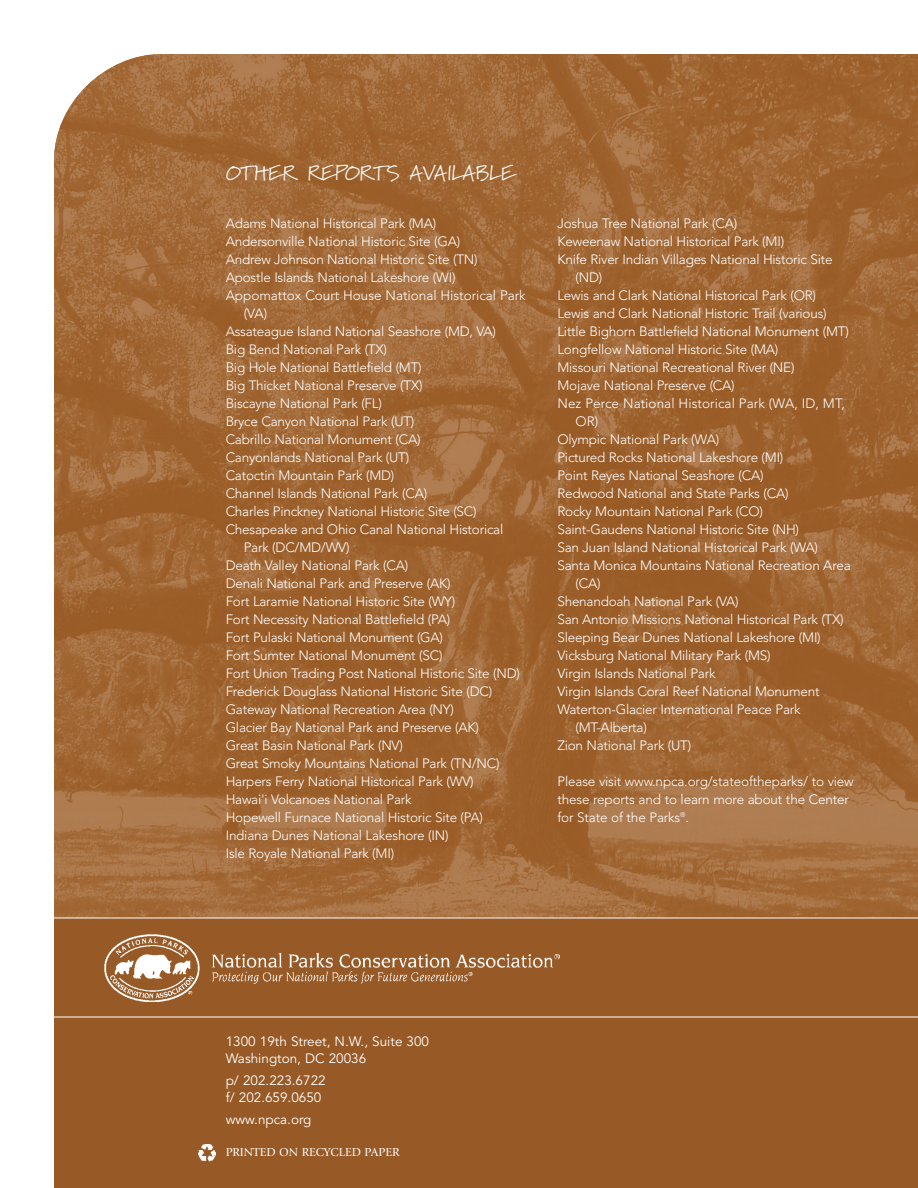
<style>
.page{position:relative;width:918px;height:1188px;background:#fff}
.page>*{position:absolute;margin:0;border:0;box-sizing:border-box;transform-origin:0 0}
.t1{font:21px "Marydale";color:#fff}
.t2{font:300 13.5px/18px "Avenir";letter-spacing:-.015em;color:#fff}
.t3{font:13.5px/17px "Avenir";color:#fff}
.t4{font:300 13.5px "Avenir";letter-spacing:.005em;color:#fff}
.t5{font:12px "Giovanni";color:#fff}
</style>
<div class="page">
<img style="left:54px;top:54px;width:864px;height:864px">
<div style="left:54px;top:918px;width:864px;height:270px;background:#975925"></div>
<img style="left:105px;top:934px;width:454px;height:67px">
<img style="left:198px;top:1144px;width:18px;height:17px">
<hr style="left:0;top:918px;width:918px;height:1px;background:#fff">
<hr style="left:0;top:1017px;width:918px;height:1px;background:#fff">
<h1 class="t1" style="left:226px;top:161px;width:291px">OTHER REPORTS AVAILABLE</h1>
<p class="t2" style="left:226px;top:214px;width:212px">Adams National Historical Park (MA)</p>
<p class="t2" style="left:226px;top:232px;width:236px">Andersonville National Historic Site (GA)</p>
<p class="t2" style="left:226px;top:250px;width:254px">Andrew Johnson National Historic Site (TN)</p>
<p class="t2" style="left:226px;top:268px;width:231px">Apostle Islands National Lakeshore (WI)</p>
<p class="t2" style="left:226px;top:286px;width:302px">Appomattox Court House National Historical Park</p>
<p class="t2" style="left:244px;top:304px;width:25px">(VA)</p>
<p class="t2" style="left:226px;top:322px;width:272px">Assateague Island National Seashore (MD, VA)</p>
<p class="t2" style="left:226px;top:340px;width:163px">Big Bend National Park (TX)</p>
<p class="t2" style="left:226px;top:358px;width:198px">Big Hole National Battlefield (MT)</p>
<p class="t2" style="left:226px;top:376px;width:198px">Big Thicket National Preserve (TX)</p>
<p class="t2" style="left:226px;top:394px;width:158px">Biscayne National Park (FL)</p>
<p class="t2" style="left:226px;top:412px;width:190px">Bryce Canyon National Park (UT)</p>
<p class="t2" style="left:226px;top:430px;width:196px">Cabrillo National Monument (CA)</p>
<p class="t2" style="left:226px;top:448px;width:185px">Canyonlands National Park (UT)</p>
<p class="t2" style="left:226px;top:466px;width:170px">Catoctin Mountain Park (MD)</p>
<p class="t2" style="left:226px;top:484px;width:203px">Channel Islands National Park (CA)</p>
<p class="t2" style="left:226px;top:502px;width:253px">Charles Pinckney National Historic Site (SC)</p>
<p class="t2" style="left:226px;top:520px;width:279px">Chesapeake and Ohio Canal National Historical</p>
<p class="t2" style="left:244px;top:538px;width:107px">Park (DC/MD/WV)</p>
<p class="t2" style="left:226px;top:556px;width:184px">Death Valley National Park (CA)</p>
<p class="t2" style="left:226px;top:574px;width:226px">Denali National Park and Preserve (AK)</p>
<p class="t2" style="left:226px;top:592px;width:231px">Fort Laramie National Historic Site (WY)</p>
<p class="t2" style="left:226px;top:610px;width:226px">Fort Necessity National Battlefield (PA)</p>
<p class="t2" style="left:226px;top:628px;width:219px">Fort Pulaski National Monument (GA)</p>
<p class="t2" style="left:226px;top:646px;width:218px">Fort Sumter National Monument (SC)</p>
<p class="t2" style="left:226px;top:664px;width:296px">Fort Union Trading Post National Historic Site (ND)</p>
<p class="t2" style="left:226px;top:682px;width:268px">Frederick Douglass National Historic Site (DC)</p>
<p class="t2" style="left:226px;top:700px;width:230px">Gateway National Recreation Area (NY)</p>
<p class="t2" style="left:226px;top:718px;width:255px">Glacier Bay National Park and Preserve (AK)</p>
<p class="t2" style="left:226px;top:736px;width:179px">Great Basin National Park (NV)</p>
<p class="t2" style="left:226px;top:754px;width:275px">Great Smoky Mountains National Park (TN/NC)</p>
<p class="t2" style="left:226px;top:772px;width:249px">Harpers Ferry National Historical Park (WV)</p>
<p class="t2" style="left:226px;top:790px;width:187px">Hawai'i Volcanoes National Park</p>
<p class="t2" style="left:226px;top:808px;width:259px">Hopewell Furnace National Historic Site (PA)</p>
<p class="t2" style="left:226px;top:826px;width:224px">Indiana Dunes National Lakeshore (IN)</p>
<p class="t2" style="left:226px;top:844px;width:170px">Isle Royale National Park (MI)</p>
<p class="t2" style="left:557px;top:214px;width:181px">Joshua Tree National Park (CA)</p>
<p class="t2" style="left:557px;top:232px;width:228px">Keweenaw National Historical Park (MI)</p>
<p class="t2" style="left:557px;top:250px;width:277px">Knife River Indian Villages National Historic Site</p>
<p class="t2" style="left:575px;top:268px;width:28px">(ND)</p>
<p class="t2" style="left:557px;top:286px;width:260px">Lewis and Clark National Historical Park (OR)</p>
<p class="t2" style="left:557px;top:304px;width:271px">Lewis and Clark National Historic Trail (various)</p>
<p class="t2" style="left:557px;top:322px;width:293px">Little Bighorn Battlefield National Monument (MT)</p>
<p class="t2" style="left:557px;top:340px;width:222px">Longfellow National Historic Site (MA)</p>
<p class="t2" style="left:557px;top:358px;width:239px">Missouri National Recreational River (NE)</p>
<p class="t2" style="left:557px;top:376px;width:179px">Mojave National Preserve (CA)</p>
<p class="t4" style="left:557px;top:395px;width:289px">Nez Perce National Historical Park (WA, ID, MT,</p>
<p class="t2" style="left:575px;top:412px;width:24px">OR)</p>
<p class="t2" style="left:557px;top:430px;width:163px">Olympic National Park (WA)</p>
<p class="t2" style="left:557px;top:448px;width:228px">Pictured Rocks National Lakeshore (MI)</p>
<p class="t2" style="left:557px;top:466px;width:208px">Point Reyes National Seashore (CA)</p>
<p class="t2" style="left:557px;top:484px;width:233px">Redwood National and State Parks (CA)</p>
<p class="t2" style="left:557px;top:502px;width:207px">Rocky Mountain National Park (CO)</p>
<p class="t2" style="left:557px;top:520px;width:243px">Saint-Gaudens National Historic Site (NH)</p>
<p class="t2" style="left:557px;top:538px;width:262px">San Juan Island National Historical Park (WA)</p>
<p class="t2" style="left:557px;top:556px;width:295px">Santa Monica Mountains National Recreation Area</p>
<p class="t2" style="left:575px;top:574px;width:27px">(CA)</p>
<p class="t2" style="left:557px;top:592px;width:183px">Shenandoah National Park (VA)</p>
<p class="t2" style="left:557px;top:610px;width:288px">San Antonio Missions National Historical Park (TX)</p>
<p class="t2" style="left:557px;top:628px;width:265px">Sleeping Bear Dunes National Lakeshore (MI)</p>
<p class="t2" style="left:557px;top:646px;width:215px">Vicksburg National Military Park (MS)</p>
<p class="t2" style="left:557px;top:664px;width:160px">Virgin Islands National Park</p>
<p class="t2" style="left:557px;top:682px;width:264px">Virgin Islands Coral Reef National Monument</p>
<p class="t2" style="left:557px;top:700px;width:245px">Waterton-Glacier International Peace Park</p>
<p class="t2" style="left:575px;top:718px;width:73px">(MT-Alberta)</p>
<p class="t2" style="left:557px;top:736px;width:135px">Zion National Park (UT)</p>
<p class="t2" style="left:557px;top:772px;width:298px">Please visit www.npca.org/stateoftheparks/ to view these reports and to learn more about the Center for State of the Parks<sup>®</sup>.</p>
<p class="t3" style="left:226px;top:1033px;width:205px">1300 19th Street, N.W., Suite 300<br>Washington, DC 20036</p>
<p class="t3" style="left:226px;top:1072px;width:101px">p/ 202.223.6722 f/ 202.659.0650</p>
<p class="t3" style="left:226px;top:1111px;width:87px">www.npca.org</p>
<p class="t5" style="left:226px;top:1145px;width:175px">PRINTED ON RECYCLED PAPER</p>
</div>
